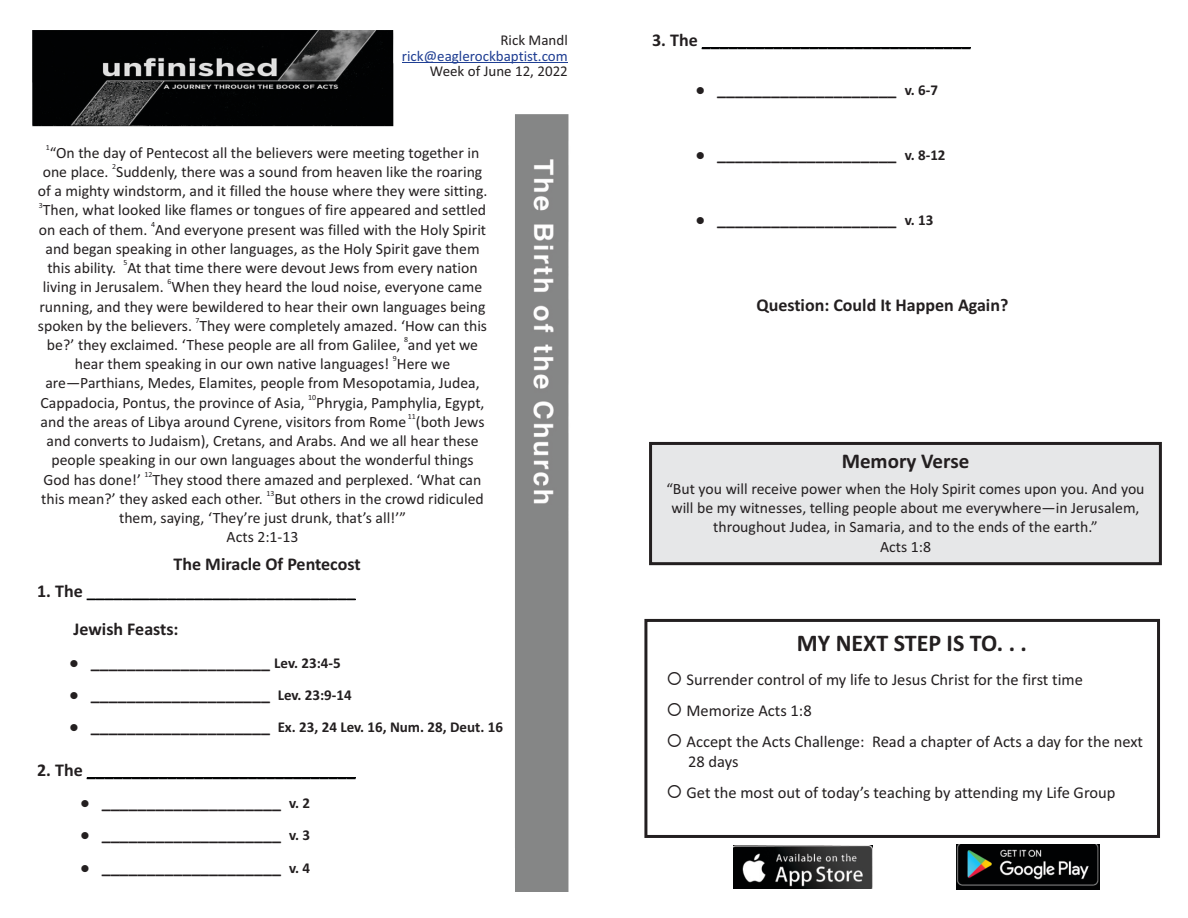
<style>
.page{position:relative;width:1188px;height:918px;background:#fff}
.page>*{position:absolute;margin:0;border:0;box-sizing:border-box;transform-origin:0 0}
.t1{font:700 24px "Calibri";color:#231f20}
.t2{font:700 21px "Calibri";color:#231f20}
.t3{font:700 18px "Calibri";color:#231f20}
.t4{font:700 18px "Calibri";color:#030405}
.t5{font:16.5px/20.1px "Calibri";color:#231f20}
.t6{font:15.75px/19.2px "Calibri";color:#231f20;text-align:center}
.t7{font:700 15px "Calibri";color:#231f20}
.t8{font:15px "Calibri";color:#231f20}
.t9{font:15px "Calibri";color:#1f3e93}
.t10{font:7.8px "Calibri";color:#231f20}
.s1{color:#231f20}
.s2{font-size:15px}
.s3{font-size:18px}
</style>
<div class="page">
<img style="left:32px;top:30px;width:1130px;height:862px">
<hr style="left:402px;top:62px;width:166px;height:1px;background:#1f3e93">
<img style="left:956px;top:845px;width:143px;height:44px">
<img style="left:734px;top:846px;width:138px;height:43px">
<div style="left:644px;top:619px;width:516px;height:219px;border:3px solid #231f20"></div>
<div style="left:651px;top:443px;width:509px;height:121px;background:#e6e7e8"></div>
<div style="left:649px;top:442px;width:513px;height:123px;border:3px solid #231f20"></div>
<hr style="left:87px;top:599px;width:269px;height:1px;background:#030405">
<hr style="left:87px;top:777px;width:269px;height:1px;background:#030405">
<hr style="left:702px;top:47px;width:269px;height:1px;background:#030405">
<p class="t8" style="left:500px;top:34px;width:69px">Rick Mandl</p>
<p class="t9" style="left:402px;top:49px;width:167px">rick@eaglerockbaptist.com</p>
<p class="t8" style="left:430px;top:65px;width:139px">Week of June 12, 2022</p>
<p class="t10" style="left:46px;top:144px;width:5px">1</p>
<p class="t6" style="left:50px;top:144px;width:431px">“On the day of Pentecost all the believers were meeting together in</p>
<p class="t10" style="left:112px;top:163px;width:5px">2</p>
<p class="t6" style="left:38px;top:163px;width:451px">one place. Suddenly, there was a sound from heaven like the roaring of a mighty windstorm, and it filled the house where they were sitting.</p>
<p class="t10" style="left:39px;top:202px;width:5px">3</p>
<p class="t6" style="left:43px;top:202px;width:445px">Then, what looked like flames or tongues of fire appeared and settled</p>
<p class="t10" style="left:151px;top:221px;width:5px">4</p>
<p class="t6" style="left:39px;top:221px;width:449px">on each of them. And everyone present was filled with the Holy Spirit and began speaking in other languages, as the Holy Spirit gave them</p>
<p class="t10" style="left:123px;top:259px;width:5px">5</p>
<p class="t6" style="left:47px;top:260px;width:432px">this ability. At that time there were devout Jews from every nation</p>
<p class="t10" style="left:167px;top:279px;width:5px">6</p>
<p class="t6" style="left:39px;top:279px;width:448px;text-align:left">living in Jerusalem. When they heard the loud noise, everyone came running, and they were bewildered to hear their own languages being</p>
<p class="t10" style="left:196px;top:317px;width:5px">7</p>
<p class="t6" style="left:38px;top:317px;width:451px">spoken by the believers. They were completely amazed. ‘How can this</p>
<p class="t10" style="left:404px;top:336px;width:5px">8</p>
<p class="t6" style="left:47px;top:336px;width:433px">be?’ they exclaimed. ‘These people are all from Galilee, and yet we</p>
<p class="t10" style="left:393px;top:356px;width:5px">9</p>
<p class="t6" style="left:45px;top:356px;width:436px">hear them speaking in our own native languages! Here we are—Parthians, Medes, Elamites, people from Mesopotamia, Judea,</p>
<p class="t10" style="left:308px;top:394px;width:9px">10</p>
<p class="t6" style="left:41px;top:394px;width:445px">Cappadocia, Pontus, the province of Asia, Phrygia, Pamphylia, Egypt,</p>
<p class="t10" style="left:408px;top:413px;width:9px">11</p>
<p class="t6" style="left:41px;top:413px;width:445px">and the areas of Libya around Cyrene, visitors from Rome (both Jews and converts to Judaism), Cretans, and Arabs. And we all hear these people speaking in our own languages about the wonderful things</p>
<p class="t10" style="left:145px;top:471px;width:9px">12</p>
<p class="t6" style="left:44px;top:471px;width:439px">God has done!’ They stood there amazed and perplexed. ‘What can</p>
<p class="t10" style="left:266px;top:490px;width:9px">13</p>
<p class="t6" style="left:41px;top:490px;width:444px">this mean?’ they asked each other. But others in the crowd ridiculed them, saying, ‘They’re just drunk, that’s all!’”<br>Acts 2:1-13</p>
<p class="t3" style="left:174px;top:557px;width:189px">The Miracle Of Pentecost</p>
<p class="t4" style="left:37px;top:584px;width:320px"><span class="s1">1. The</span> ______________________________</p>
<p class="t3" style="left:74px;top:622px;width:107px">Jewish Feasts:</p>
<p class="t3" style="left:70px;top:654px;width:273px">● ____________________ <span class="s2">Lev. 23:4-5</span></p>
<p class="t3" style="left:70px;top:686px;width:284px">● ____________________ <span class="s2">Lev. 23:9-14</span></p>
<p class="t7" style="left:70px;top:721px;width:435px">● <span class="s3">____________________</span> Ex. 23, 24 Lev. 16, Num. 28, Deut. 16</p>
<p class="t4" style="left:37px;top:762px;width:320px"><span class="s1">2. The</span> ______________________________</p>
<p class="t3" style="left:80px;top:794px;width:231px">● ____________________ <span class="s2">v. 2</span></p>
<p class="t3" style="left:80px;top:827px;width:231px">● ____________________ <span class="s2">v. 3</span></p>
<p class="t3" style="left:80px;top:859px;width:231px">● ____________________ <span class="s2">v. 4</span></p>
<p class="t4" style="left:652px;top:32px;width:320px"><span class="s1">3. The</span> ______________________________</p>
<p class="t3" style="left:696px;top:82px;width:244px">● ____________________ <span class="s2">v. 6-7</span></p>
<p class="t3" style="left:696px;top:146px;width:251px">● ____________________ <span class="s2">v. 8-12</span></p>
<p class="t3" style="left:696px;top:211px;width:239px">● ____________________ <span class="s2">v. 13</span></p>
<p class="t3" style="left:756px;top:298px;width:254px">Question: Could It Happen Again?</p>
<h2 class="t2" style="left:842px;top:452px;width:129px">Memory Verse</h2>
<p class="t6" style="left:666px;top:480px;width:480px">“But you will receive power when the Holy Spirit comes upon you. And you will be my witnesses, telling people about me everywhere—in Jerusalem, throughout Judea, in Samaria, and to the ends of the earth.”<br>Acts 1:8</p>
<h1 class="t1" style="left:797px;top:633px;width:232px">MY NEXT STEP IS TO. . .</h1>
<p class="t5" style="left:666px;top:671px;width:418px">○ Surrender control of my life to Jesus Christ for the first time</p>
<p class="t5" style="left:666px;top:702px;width:147px">○ Memorize Acts 1:8</p>
<p class="t5" style="left:688px;top:733px;width:457px;text-indent:-22px">○ Accept the Acts Challenge: Read a chapter of Acts a day for the next<br>28 days</p>
<p class="t5" style="left:666px;top:784px;width:451px">○ Get the most out of today’s teaching by attending my Life Group</p>
</div>
